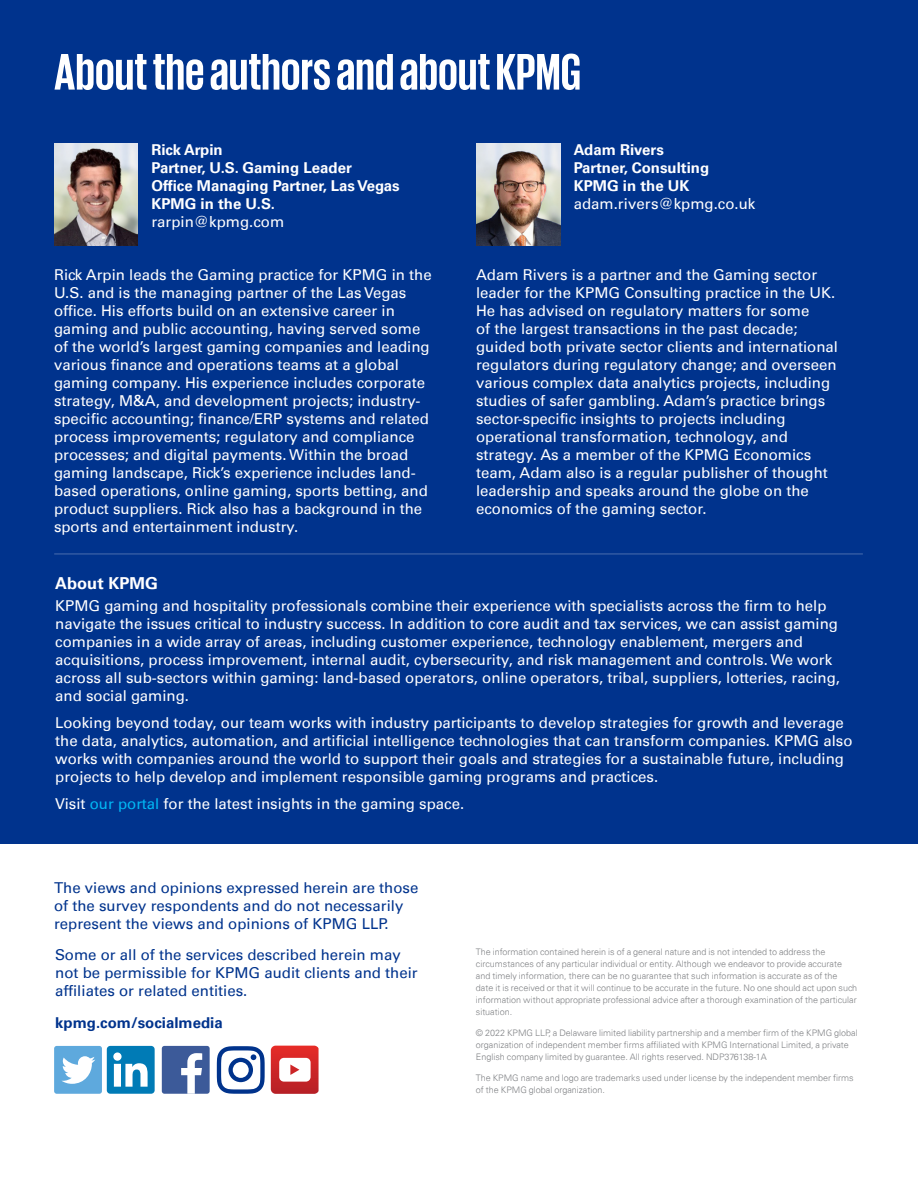
<style>
.page{position:relative;width:918px;height:1188px;background:#fff}
.page>*{position:absolute;margin:0;border:0;box-sizing:border-box;transform-origin:0 0}
.t1{font:700 52.5px "KPMG";color:#fff}
.t2{font:700 16.5px "Univers 65";color:#fff}
.t3{font:15px/18px "Univers 55 Roman";color:#fff}
.t4{font:15px/18px "Univers 55 Roman";color:#00338d}
.t5{font:700 15px/18px "Univers 65";color:#fff}
.t6{font:700 15px "Univers 65";color:#00338d}
.t7{font:300 9px/12px "Univers 45";color:#808285}
.s1{color:#00b8f5}
</style>
<div class="page">
<div style="left:0;top:0;width:918px;height:844px;background:#00338d"></div>
<img style="left:476px;top:144px;width:84px;height:102px">
<img style="left:54px;top:144px;width:84px;height:102px">
<hr style="left:54px;top:553px;width:809px;height:2px;background:#fff">
<div style="left:107px;top:1046px;width:48px;height:48px;background:#007bb6;border-radius:3px"></div>
<svg style="left:113px;top:1052px;width:35px;height:35px"></svg>
<div style="left:162px;top:1046px;width:48px;height:48px;background:#3c5a99;border-radius:3px"></div>
<svg style="left:181px;top:1053px;width:21px;height:41px"></svg>
<svg style="left:271px;top:1046px;width:48px;height:48px"></svg>
<div style="left:54px;top:1046px;width:48px;height:48px;background:#5ea9dd;border-radius:3px"></div>
<svg style="left:61px;top:1056px;width:34px;height:28px"></svg>
<svg style="left:217px;top:1046px;width:48px;height:48px"></svg>
<h1 class="t1" style="left:54px;top:45px;width:529px">About the authors and about KPMG</h1>
<p class="t5" style="left:151px;top:141px;width:250px">Rick Arpin<br>Partner, U.S. Gaming Leader<br>Office Managing Partner, Las Vegas<br>KPMG in the U.S.</p>
<p class="t3" style="left:151px;top:213px;width:134px">rarpin@kpmg.com</p>
<p class="t3" style="left:54px;top:265px;width:379px">Rick Arpin leads the Gaming practice for KPMG in the U.S. and is the managing partner of the Las Vegas office. His efforts build on an extensive career in gaming and public accounting, having served some of the world’s largest gaming companies and leading various finance and operations teams at a global gaming company. His experience includes corporate strategy, M&amp;A, and development projects; industry&shy;specific accounting; finance/ERP systems and related process improvements; regulatory and compliance processes; and digital payments. Within the broad gaming landscape, Rick’s experience includes land&shy;based operations, online gaming, sports betting, and product suppliers. Rick also has a background in the sports and entertainment industry.</p>
<p class="t3" style="left:476px;top:265px;width:364px">Adam Rivers is a partner and the Gaming sector leader for the KPMG Consulting practice in the UK.<br>He has advised on regulatory matters for some<br>of the largest transactions in the past decade; guided both private sector clients and international regulators during regulatory change; and overseen various complex data analytics projects, including studies of safer gambling. Adam’s practice brings sector-specific insights to projects including operational transformation, technology, and strategy. As a member of the KPMG Economics team, Adam also is a regular publisher of thought leadership and speaks around the globe on the economics of the gaming sector.</p>
<p class="t5" style="left:574px;top:141px;width:137px">Adam Rivers<br>Partner, Consulting<br>KPMG in the UK</p>
<p class="t3" style="left:574px;top:195px;width:183px">adam.rivers@kpmg.co.uk</p>
<p class="t2" style="left:55px;top:573px;width:104px">About KPMG</p>
<p class="t3" style="left:55px;top:597px;width:786px">KPMG gaming and hospitality professionals combine their experience with specialists across the firm to help navigate the issues critical to industry success. In addition to core audit and tax services, we can assist gaming companies in a wide array of areas, including customer experience, technology enablement, mergers and acquisitions, process improvement, internal audit, cybersecurity, and risk management and controls. We work across all sub-sectors within gaming: land-based operators, online operators, tribal, suppliers, lotteries, racing, and social gaming.</p>
<p class="t3" style="left:55px;top:714px;width:799px">Looking beyond today, our team works with industry participants to develop strategies for growth and leverage the data, analytics, automation, and artificial intelligence technologies that can transform companies. KPMG also works with companies around the world to support their goals and strategies for a sustainable future, including projects to help develop and implement responsible gaming programs and practices.</p>
<p class="t3" style="left:55px;top:795px;width:411px">Visit <span class="s1">our portal</span> for the latest insights in the gaming space.</p>
<p class="t4" style="left:54px;top:878px;width:366px">The views and opinions expressed herein are those of the survey respondents and do not necessarily represent the views and opinions of KPMG LLP.</p>
<p class="t4" style="left:55px;top:946px;width:364px">Some or all of the services described herein may not be permissible for KPMG audit clients and their affiliates or related entities.</p>
<p class="t6" style="left:55px;top:1014px;width:169px">kpmg.com/socialmedia</p>
<p class="t7" style="left:476px;top:946px;width:383px">The information contained herein is of a general nature and is not intended to address the circumstances of any particular individual or entity. Although we endeavor to provide accurate and timely information, there can be no guarantee that such information is accurate as of the date it is received or that it will continue to be accurate in the future. No one should act upon such information without appropriate professional advice after a thorough examination of the particular situation.</p>
<p class="t7" style="left:476px;top:1027px;width:383px">© 2022 KPMG LLP, a Delaware limited liability partnership and a member firm of the KPMG global organization of independent member firms affiliated with KPMG International Limited, a private<br>English company limited by guarantee. All rights reserved. NDP376138-1A</p>
<p class="t7" style="left:476px;top:1072px;width:379px">The KPMG name and logo are trademarks used under license by the independent member firms of the KPMG global organization.</p>
</div>
